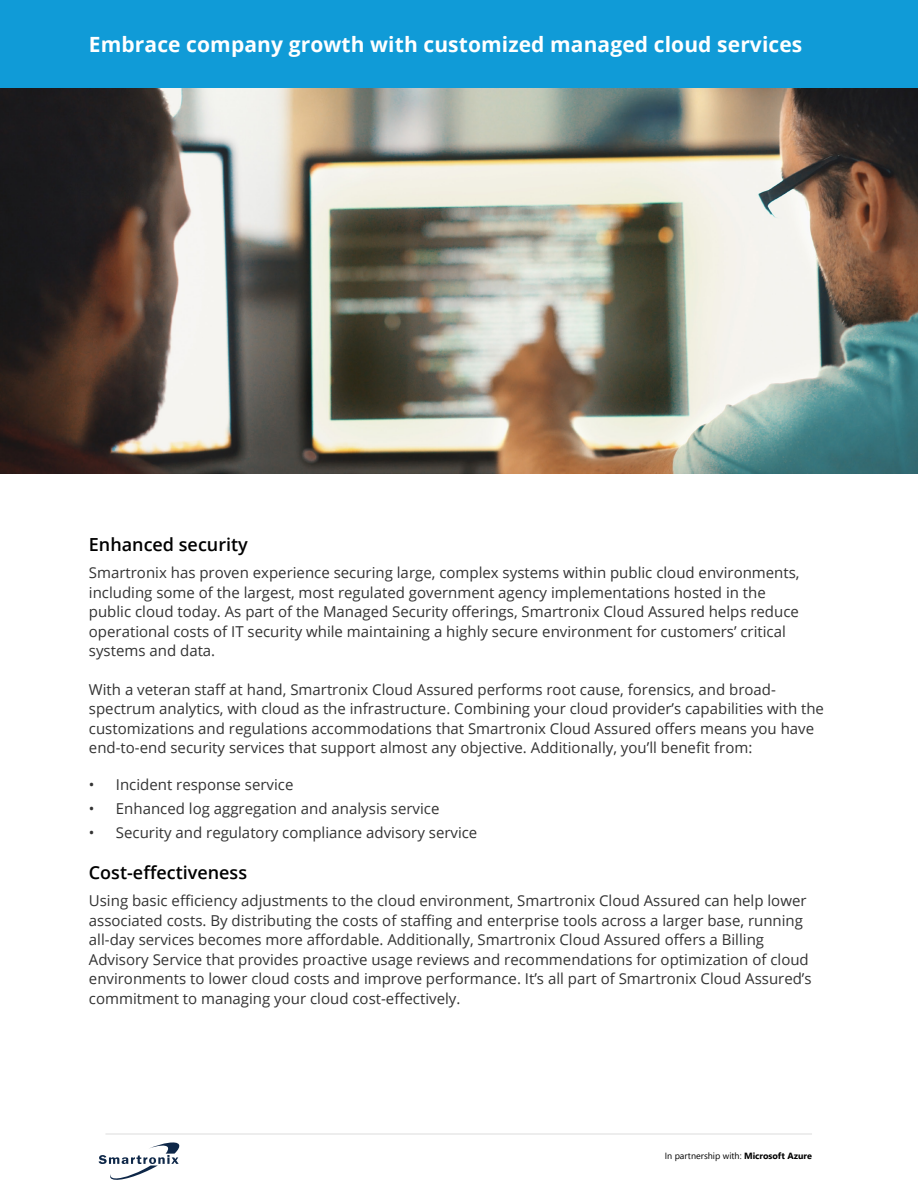
<style>
.page{position:relative;width:918px;height:1188px;background:#fff}
.page>*{position:absolute;margin:0;border:0;box-sizing:border-box;transform-origin:0 0}
.t1{font:700 21px "Open Sans";letter-spacing:.005em;color:#fff}
.t2{font:600 18px "Open Sans";color:#000}
.t3{font:15px/19.5px "Open Sans";color:#333}
.t4{font:9px "Segoe UI";color:#000}
.s1{font-weight:700}
</style>
<div class="page">
<hr style="left:105px;top:1134px;width:707px;height:1px;background:#dcdcdc">
<div style="left:0;top:0;width:918px;height:89px;background:#109bd7"></div>
<svg style="left:99px;top:1142px;width:80px;height:38px"></svg>
<img style="left:0;top:89px;width:918px;height:385px">
<h1 class="t1" style="left:89px;top:29px;width:715px">Embrace company growth with customized managed cloud services</h1>
<p class="t2" style="left:89px;top:532px;width:160px">Enhanced security</p>
<p class="t3" style="left:89px;top:563px;width:712px">Smartronix has proven experience securing large, complex systems within public cloud environments, including some of the largest, most regulated government agency implementations hosted in the public cloud today. As part of the Managed Security offerings, Smartronix Cloud Assured helps reduce operational costs of IT security while maintaining a highly secure environment for customers’ critical systems and data.</p>
<p class="t3" style="left:89px;top:679px;width:737px">With a veteran staff at hand, Smartronix Cloud Assured performs root cause, forensics, and broad&shy;spectrum analytics, with cloud as the infrastructure. Combining your cloud provider’s capabilities with the customizations and regulations accommodations that Smartronix Cloud Assured offers means you have end-to-end security services that support almost any objective. Additionally, you’ll benefit from:</p>
<p class="t3" style="left:89px;top:774px;width:206px">• Incident response service</p>
<p class="t3" style="left:89px;top:798px;width:352px">• Enhanced log aggregation and analysis service</p>
<p class="t3" style="left:89px;top:822px;width:390px">• Security and regulatory compliance advisory service</p>
<p class="t2" style="left:89px;top:860px;width:160px">Cost-effectiveness</p>
<p class="t3" style="left:89px;top:891px;width:724px">Using basic efficiency adjustments to the cloud environment, Smartronix Cloud Assured can help lower associated costs. By distributing the costs of staffing and enterprise tools across a larger base, running all-day services becomes more affordable. Additionally, Smartronix Cloud Assured offers a Billing Advisory Service that provides proactive usage reviews and recommendations for optimization of cloud environments to lower cloud costs and improve performance. It’s all part of Smartronix Cloud Assured’s commitment to managing your cloud cost-effectively.</p>
<p class="t4" style="left:665px;top:1149px;width:149px">In partnership with: <span class="s1">Microsoft Azure</span></p>
</div>
